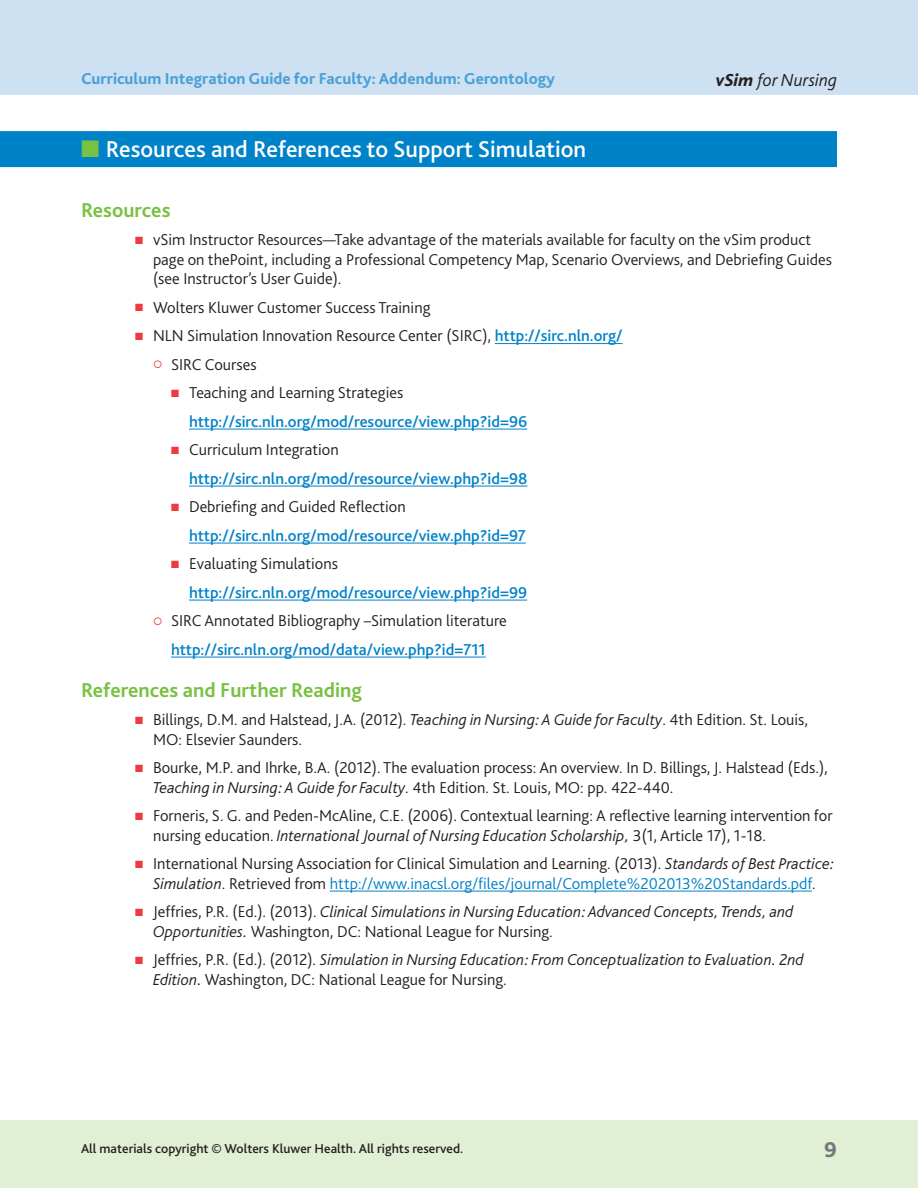
<style>
.page{position:relative;width:918px;height:1188px;background:#fff}
.page>*{position:absolute;margin:0;border:0;box-sizing:border-box;transform-origin:0 0}
.t1{font:500 24px "Bliss 2";color:#fff}
.t2{font:800 22.5px "Bliss 2";color:#76787b}
.t3{font:700 21px "Bliss 2";color:#79c142}
.t4{font:italic 300 18.3px "Bliss";color:#231f20}
.t5{font:300 16.5px/19.5px "Bliss 2";color:#231f20}
.t6{font:500 16.5px/28.5px "Bliss 2";color:#0082c8}
.t7{font:italic 300 16.5px "Bliss";color:#231f20}
.t8{font:800 16.5px "Bliss 2";color:#4aa1d8}
.t9{font:500 13.5px "Bliss 2";color:#231f20}
.s1{color:#79c142}
.s2{font-weight:800}
.s3{color:#ee3a41}
.s4{font-weight:500;color:#0082c8}
.s5{font-weight:300;color:#231f20}
.s6{font-family:"Bliss";font-style:italic}
.s7{font-family:"Bliss 2";font-style:normal}
.s8{color:#0082c8}
</style>
<div class="page">
<div style="left:0;top:0;width:918px;height:94px;background:#cee1f3"></div>
<div style="left:0;top:1120px;width:918px;height:68px;background:#e1efd4"></div>
<div style="left:0;top:131px;width:837px;height:36px;background:#0082c8"></div>
<hr style="left:495px;top:343px;width:128px;height:1px;background:#0082c8">
<hr style="left:189px;top:429px;width:338px;height:1px;background:#0082c8">
<hr style="left:189px;top:486px;width:338px;height:1px;background:#0082c8">
<hr style="left:189px;top:543px;width:337px;height:1px;background:#0082c8">
<hr style="left:189px;top:600px;width:338px;height:1px;background:#0082c8">
<hr style="left:171px;top:657px;width:315px;height:1px;background:#0082c8">
<hr style="left:330px;top:891px;width:482px;height:1px;background:#0082c8">
<p class="t8" style="left:81px;top:68px;width:476px">Curriculum Integration Guide for Faculty: Addendum: Gerontology</p>
<h1 class="t1" style="left:81px;top:134px;width:507px"><span class="s1">■</span> Resources and References to Support Simulation</h1>
<p class="t4" style="left:716px;top:70px;width:122px"><span class="s2">vSim</span> for Nursing</p>
<p class="t3" style="left:81px;top:197px;width:91px">Resources</p>
<p class="t5" style="left:153px;top:229px;width:681px;text-indent:-18px"><span class="s3">■</span> vSim Instructor Resources—Take advantage of the materials available for faculty on the vSim product page on thePoint, including a Professional Competency Map, Scenario Overviews, and Debriefing Guides (see Instructor’s User Guide).</p>
<p class="t5" style="left:135px;top:297px;width:297px"><span class="s3">■</span> Wolters Kluwer Customer Success Training</p>
<p class="t5" style="left:135px;top:325px;width:489px"><span class="s3">■</span> NLN Simulation Innovation Resource Center (SIRC), <span class="s4">http://sirc.nln.org/</span></p>
<p class="t5" style="left:153px;top:354px;width:105px"><span class="s3">○</span> SIRC Courses</p>
<p class="t6" style="left:189px;top:378px;width:340px;text-indent:-18px"><span class="s3">■</span> <span class="s5">Teaching and Learning Strategies </span>http://sirc.nln.org/mod/resource/view.php?id=96</p>
<p class="t6" style="left:189px;top:435px;width:340px;text-indent:-18px"><span class="s3">■</span> <span class="s5">Curriculum Integration </span>http://sirc.nln.org/mod/resource/view.php?id=98</p>
<p class="t6" style="left:189px;top:492px;width:338px;text-indent:-18px"><span class="s3">■</span> <span class="s5">Debriefing and Guided Reflection </span>http://sirc.nln.org/mod/resource/view.php?id=97</p>
<p class="t6" style="left:189px;top:549px;width:340px;text-indent:-18px"><span class="s3">■</span> <span class="s5">Evaluating Simulations </span>http://sirc.nln.org/mod/resource/view.php?id=99</p>
<p class="t5" style="left:153px;top:606px;width:355px;line-height:28.5px;text-align:center"><span class="s3">○</span> SIRC Annotated Bibliography –Simulation literature <span class="s4">http://sirc.nln.org/mod/data/view.php?id=711</span></p>
<p class="t3" style="left:81px;top:677px;width:282px">References and Further Reading</p>
<p class="t5" style="left:153px;top:709px;width:657px;text-indent:-18px"><span class="s3">■</span> Billings, D.M. and Halstead, J.A. (2012). <span class="s6">Teaching in Nursing: A Guide for Faculty</span>. 4th Edition. St. Louis,<br>MO: Elsevier Saunders.</p>
<p class="t5" style="left:153px;top:757px;width:676px;text-indent:-18px"><span class="s3">■</span> Bourke, M.P. and Ihrke, B.A. (2012). The evaluation process: An overview. In D. Billings, J. Halstead (Eds.),<br><span class="s6">Teaching in Nursing: A Guide for Faculty</span>. 4th Edition. St. Louis, MO: pp. 422-440.</p>
<p class="t5" style="left:135px;top:805px;width:699px"><span class="s3">■</span> Forneris, S. G. and Peden-McAline, C.E. (2006). Contextual learning: A reflective learning intervention for</p>
<p class="t7" style="left:153px;top:827px;width:612px"><span class="s7">nursing education.</span> International Journal of Nursing Education Scholarship, <span class="s7">3(1, Article 17), 1-18.</span></p>
<p class="t5" style="left:135px;top:853px;width:701px;text-align:center"><span class="s3">■</span> International Nursing Association for Clinical Simulation and Learning. (2013). <span class="s6">Standards of Best Practice:<br>Simulation</span>. Retrieved from <span class="s8">http://www.inacsl.org/files/journal/Complete%202013%20Standards.pdf</span>.</p>
<p class="t7" style="left:135px;top:903px;width:660px"><span class="s3">■</span> <span class="s7">Jeffries, P.R. (Ed.). (2013).</span> Clinical Simulations in Nursing Education: Advanced Concepts, Trends, and</p>
<p class="t5" style="left:153px;top:921px;width:399px"><span class="s6">Opportunities.</span> Washington, DC: National League for Nursing.</p>
<p class="t7" style="left:135px;top:951px;width:670px"><span class="s3">■</span> <span class="s7">Jeffries, P.R. (Ed.). (2012).</span> Simulation in Nursing Education: From Conceptualization to Evaluation. 2nd</p>
<p class="t5" style="left:153px;top:969px;width:353px"><span class="s6">Edition.</span> Washington, DC: National League for Nursing.</p>
<p class="t9" style="left:81px;top:1140px;width:384px">All materials copyright © Wolters Kluwer Health. All rights reserved.</p>
<h2 class="t2" style="left:824px;top:1135px;width:14px">9</h2>
</div>
